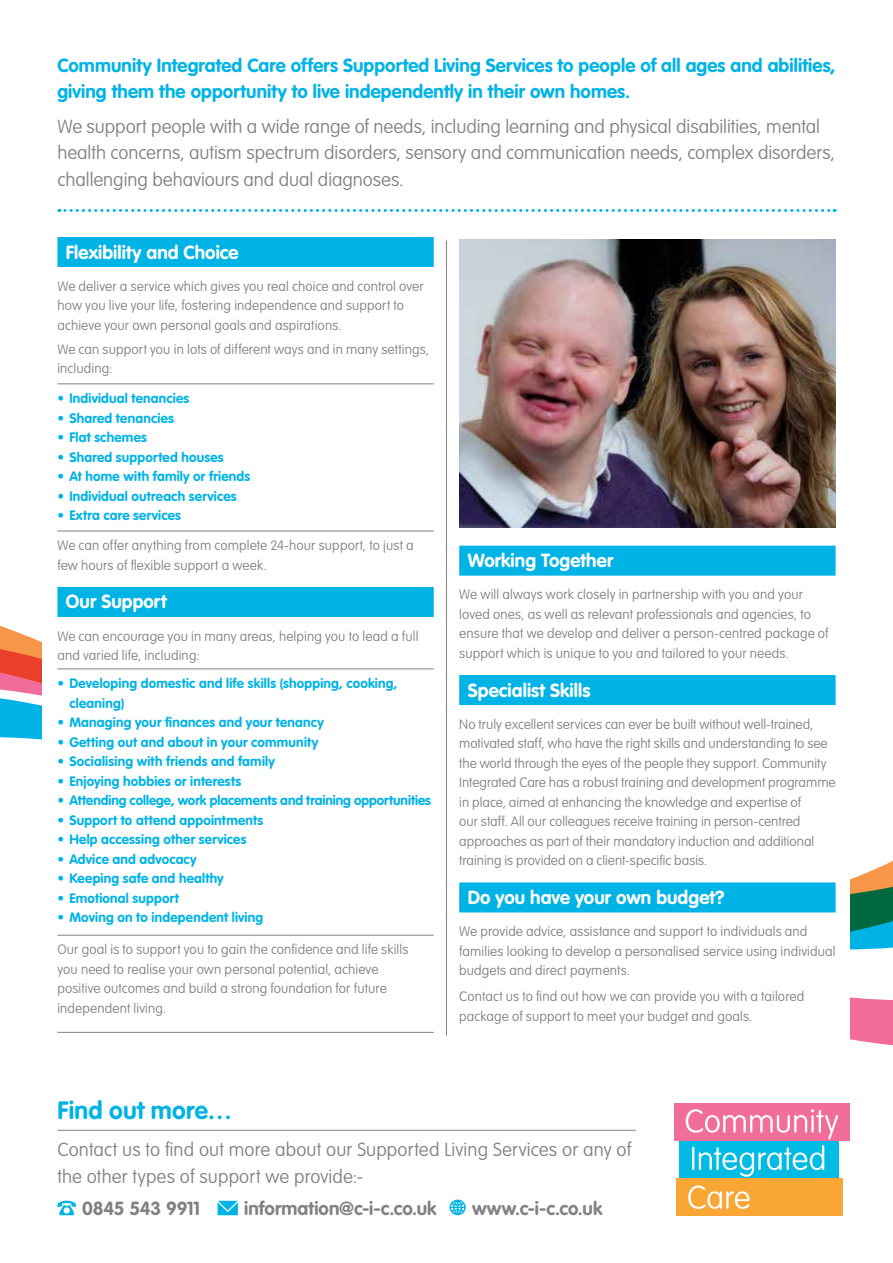
<style>
.page{position:relative;width:893px;height:1263px;background:#fff}
.page>*{position:absolute;margin:0;border:0;box-sizing:border-box;transform-origin:0 0}
.t1{font:700 24.75px "VAG Rounded";letter-spacing:.01em;color:#00b3e6}
.t2{font:100 18.75px/26.2px "VAG Rounded";color:#808285}
.t3{font:700 18.75px/26.2px "VAG Rounded";letter-spacing:.005em;color:#00b3e6}
.t4{font:700 18.75px "VAG Rounded";letter-spacing:.005em;color:#fff}
.t5{font:700 18.75px "VAG Rounded";color:#808285}
.t6{font:700 18.75px "VAG Rounded";letter-spacing:-.02em;color:#808285}
.t7{font:100 13.5px/19.5px "VAG Rounded";letter-spacing:.01em;color:#808285}
.t8{font:700 13.5px/19.5px "VAG Rounded";letter-spacing:.015em;color:#00b3e6}
.t9{font:700 13.5px "VAG Rounded";letter-spacing:-.005em;color:#00b3e6}
</style>
<div class="page">
<svg style="left:0;top:626px;width:34px;height:13px"></svg>
<svg style="left:0;top:639px;width:42px;height:47px;background:#ee6248"></svg>
<svg style="left:0;top:686px;width:42px;height:54px"></svg>
<svg style="left:850px;top:997px;width:43px;height:49px;background:#f27ca5"></svg>
<svg style="left:850px;top:861px;width:43px;height:89px;background:#569782"></svg>
<svg style="left:59px;top:209px;width:776px;height:3px"></svg>
<div style="left:57px;top:237px;width:377px;height:30px;background:#00b3e6"></div>
<hr style="left:57px;top:384px;width:377px;height:1px;background:#808285">
<hr style="left:57px;top:531px;width:377px;height:1px;background:#808285">
<div style="left:57px;top:587px;width:377px;height:30px;background:#00b3e6"></div>
<hr style="left:57px;top:669px;width:377px;height:1px;background:#808285">
<hr style="left:57px;top:935px;width:377px;height:1px;background:#808285">
<hr style="left:57px;top:1032px;width:377px;height:1px;background:#808285">
<div style="left:459px;top:546px;width:377px;height:30px;background:#00b3e6"></div>
<div style="left:459px;top:675px;width:377px;height:30px;background:#00b3e6"></div>
<div style="left:459px;top:882px;width:377px;height:30px;background:#00b3e6"></div>
<hr style="left:57px;top:1130px;width:579px;height:1px;background:#808285">
<svg style="left:57px;top:1200px;width:19px;height:15px"></svg>
<svg style="left:218px;top:1201px;width:20px;height:14px"></svg>
<svg style="left:450px;top:1199px;width:16px;height:16px"></svg>
<img style="left:459px;top:240px;width:377px;height:287px">
<hr style="left:446px;top:241px;width:1px;height:794px;background:#808285">
<div style="left:674px;top:1103px;width:176px;height:38px;background:#f16d9a"></div>
<div style="left:679px;top:1141px;width:159px;height:37px;background:#00bce4"></div>
<div style="left:676px;top:1178px;width:166px;height:38px;background:#faa634"></div>
<svg style="left:688px;top:1185px;width:62px;height:24px"></svg>
<svg style="left:686px;top:1109px;width:152px;height:30px"></svg>
<hr style="left:692px;top:1146px;width:2px;height:24px;background:#fff">
<svg style="left:699px;top:1145px;width:125px;height:32px"></svg>
<h2 class="t3" style="left:57px;top:52px;width:780px">Community Integrated Care offers Supported Living Services to people of all ages and abilities, giving them the opportunity to live independently in their own homes.</h2>
<p class="t2" style="left:57px;top:113px;width:779px">We support people with a wide range of needs, including learning and physical disabilities, mental health concerns, autism spectrum disorders, sensory and communication needs, complex disorders, challenging behaviours and dual diagnoses.</p>
<h2 class="t4" style="left:66px;top:241px;width:174px">Flexibility and Choice</h2>
<p class="t7" style="left:57px;top:276px;width:368px">We deliver a service which gives you real choice and control over how you live your life, fostering independence and support to achieve your own personal goals and aspirations.</p>
<p class="t7" style="left:57px;top:339px;width:373px">We can support you in lots of different ways and in many settings, including:</p>
<p class="t8" style="left:57px;top:388px;width:133px">• Individual tenancies</p>
<p class="t8" style="left:57px;top:408px;width:118px">• Shared tenancies</p>
<p class="t8" style="left:57px;top:427px;width:91px">• Flat schemes</p>
<p class="t8" style="left:57px;top:447px;width:168px">• Shared supported houses</p>
<p class="t8" style="left:57px;top:466px;width:194px">• At home with family or friends</p>
<p class="t8" style="left:57px;top:486px;width:181px">• Individual outreach services</p>
<p class="t8" style="left:57px;top:505px;width:125px">• Extra care services</p>
<p class="t7" style="left:57px;top:536px;width:358px">We can offer anything from complete 24-hour support, to just a few hours of flexible support a week.</p>
<h2 class="t4" style="left:66px;top:591px;width:102px">Our Support</h2>
<p class="t7" style="left:57px;top:626px;width:363px">We can encourage you in many areas, helping you to lead a full and varied life, including:</p>
<p class="t8" style="left:69px;top:674px;width:329px;text-indent:-12px">• Developing domestic and life skills (shopping, cooking, cleaning)</p>
<p class="t8" style="left:57px;top:713px;width:268px">• Managing your finances and your tenancy</p>
<p class="t8" style="left:57px;top:732px;width:262px">• Getting out and about in your community</p>
<p class="t8" style="left:57px;top:751px;width:219px">• Socialising with friends and family</p>
<p class="t8" style="left:57px;top:771px;width:185px">• Enjoying hobbies or interests</p>
<p class="t9" style="left:57px;top:792px;width:375px">• Attending college, work placements and training opportunities</p>
<p class="t8" style="left:57px;top:810px;width:207px">• Support to attend appointments</p>
<p class="t8" style="left:57px;top:829px;width:191px">• Help accessing other services</p>
<p class="t8" style="left:57px;top:849px;width:141px">• Advice and advocacy</p>
<p class="t8" style="left:57px;top:868px;width:168px">• Keeping safe and healthy</p>
<p class="t8" style="left:57px;top:888px;width:123px">• Emotional support</p>
<p class="t8" style="left:57px;top:907px;width:207px">• Moving on to independent living</p>
<p class="t7" style="left:57px;top:940px;width:352px">Our goal is to support you to gain the confidence and life skills you need to realise your own personal potential, achieve positive outcomes and build a strong foundation for future independent living.</p>
<h2 class="t4" style="left:468px;top:549px;width:147px">Working Together</h2>
<p class="t7" style="left:459px;top:585px;width:371px">We will always work closely in partnership with you and your loved ones, as well as relevant professionals and agencies, to ensure that we develop and deliver a person-centred package of support which is unique to you and tailored to your needs.</p>
<h2 class="t4" style="left:468px;top:679px;width:124px">Specialist Skills</h2>
<p class="t7" style="left:459px;top:714px;width:378px">No truly excellent services can ever be built without well-trained, motivated staff, who have the right skills and understanding to see the world through the eyes of the people they support. Community Integrated Care has a robust training and development programme in place, aimed at enhancing the knowledge and expertise of<br>our staff. All our colleagues receive training in person-centred approaches as part of their mandatory induction and additional training is provided on a client-specific basis.</p>
<h2 class="t4" style="left:468px;top:886px;width:258px">Do you have your own budget?</h2>
<p class="t7" style="left:459px;top:922px;width:378px">We provide advice, assistance and support to individuals and families looking to develop a personalised service using individual budgets and direct payments.</p>
<p class="t7" style="left:459px;top:986px;width:347px">Contact us to find out how we can provide you with a tailored package of support to meet your budget and goals.</p>
<h1 class="t1" style="left:57px;top:1096px;width:176px">Find out more…</h1>
<h2 class="t2" style="left:57px;top:1136px;width:575px">Contact us to find out more about our Supported Living Services or any of the other types of support we provide:-</h2>
<h2 class="t6" style="left:82px;top:1197px;width:119px">0845 543 9911</h2>
<h2 class="t5" style="left:244px;top:1197px;width:194px">information@c-i-c.co.uk</h2>
<h2 class="t5" style="left:472px;top:1197px;width:132px">www.c-i-c.co.uk</h2>
</div>
